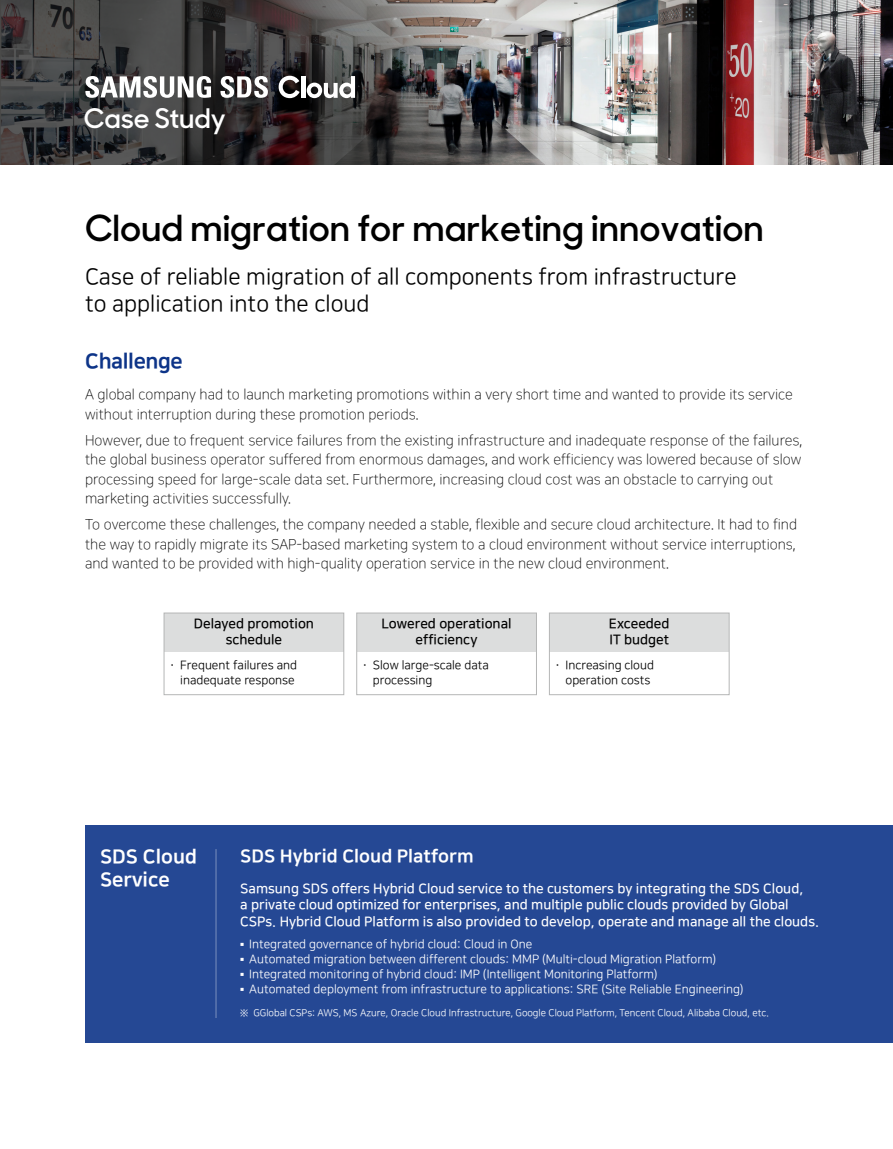
<style>
.page{position:relative;width:893px;height:1149px;background:#fff}
.page>*{position:absolute;margin:0;border:0;box-sizing:border-box;transform-origin:0 0}
.t1{font:600 36px "Sharp Sans No 1";color:#000}
.t2{font:600 27px "Sharp Sans No 1";color:#fff}
.t3{font:22.5px/27px "Nanum Square R";color:#000}
.t4{font:21px "Nanum Square EB";letter-spacing:-.02em;color:#0d3488}
.t5{font:19.5px/23.4px "Nanum Square EB";color:#fff}
.t6{font:18px "Nanum Square EB";color:#fff}
.t7{font:14.25px/19.5px "Nanum Square L";color:#000}
.t8{font:13.5px/16.5px "Nanum Square B";color:#fff}
.t9{font:13.5px/16.5px "Nanum Square B";color:#000;text-align:center}
.t10{font:12px "Nanum Square R";color:#fff}
.t11{font:12px/15px "Nanum Square R";color:#000;text-align:right}
.t12{font:9.75px "Nanum Square R";color:#fff}
.s1{font-family:"Nanum Square B"}
</style>
<div class="page">
<img style="left:0;top:0;width:893px;height:164px">
<div style="left:164px;top:613px;width:180px;height:38px;background:#dcdddd"></div>
<div style="left:164px;top:612px;width:180px;height:82px;border:1px solid #b5b6b6"></div>
<div style="left:357px;top:613px;width:179px;height:38px;background:#dcdddd"></div>
<div style="left:356px;top:612px;width:181px;height:82px;border:1px solid #b5b6b6"></div>
<div style="left:549px;top:613px;width:180px;height:38px;background:#dcdddd"></div>
<div style="left:549px;top:612px;width:180px;height:82px;border:1px solid #b5b6b6"></div>
<div style="left:85px;top:825px;width:808px;height:217px;background:#254894"></div>
<hr style="left:216px;top:848px;width:1px;height:169px;background:#fff">
<svg style="left:85px;top:76px;width:126px;height:22px"></svg>
<svg style="left:220px;top:76px;width:48px;height:22px"></svg>
<svg style="left:279px;top:76px;width:21px;height:22px"></svg>
<hr style="left:301px;top:76px;width:4px;height:22px;background:#fff">
<svg style="left:307px;top:76px;width:48px;height:22px"></svg>
<h2 class="t2" style="left:84px;top:97px;width:144px">Case Study</h2>
<h1 class="t1" style="left:85px;top:199px;width:680px">Cloud migration for marketing innovation</h1>
<h3 class="t3" style="left:85px;top:264px;width:653px">Case of reliable migration of all components from infrastructure to application into the cloud</h3>
<h3 class="t4" style="left:85px;top:350px;width:99px">Challenge</h3>
<p class="t7" style="left:85px;top:385px;width:709px">A global company had to launch marketing promotions within a very short time and wanted to provide its service without interruption during these promotion periods.</p>
<p class="t7" style="left:85px;top:430px;width:719px">However, due to frequent service failures from the existing infrastructure and inadequate response of the failures, the global business operator suffered from enormous damages, and work efficiency was lowered because of slow processing speed for large-scale data set. Furthermore, increasing cloud cost was an obstacle to carrying out marketing activities successfully.</p>
<p class="t7" style="left:85px;top:515px;width:714px;text-align:justify">To overcome these challenges, the company needed a stable, flexible and secure cloud architecture. It had to find the way to rapidly migrate its SAP-based marketing system to a cloud environment without service interruptions, and wanted to be provided with high-quality operation service in the new cloud environment.</p>
<p class="t9" style="left:194px;top:615px;width:122px">Delayed promotion schedule</p>
<p class="t9" style="left:382px;top:615px;width:131px">Lowered operational efficiency</p>
<p class="t9" style="left:609px;top:615px;width:62px;text-align:left">Exceeded<br>IT budget</p>
<p class="t11" style="left:373px;top:657px;width:117px;text-align:left;text-indent:-14px"><span class="s1">ㆍ</span> Slow large-scale data processing</p>
<p class="t11" style="left:167px;top:657px;width:132px"><span class="s1">ㆍ</span> Frequent failures and inadequate response</p>
<p class="t11" style="left:552px;top:657px;width:103px"><span class="s1">ㆍ</span> Increasing cloud operation costs</p>
<h3 class="t5" style="left:100px;top:845px;width:98px">SDS Cloud<br>Service</h3>
<p class="t6" style="left:240px;top:845px;width:235px">SDS Hybrid Cloud Platform</p>
<p class="t8" style="left:240px;top:880px;width:580px">Samsung SDS offers Hybrid Cloud service to the customers by integrating the SDS Cloud,<br>a private cloud optimized for enterprises, and multiple public clouds provided by Global<br>CSPs. Hybrid Cloud Platform is also provided to develop, operate and manage all the clouds.</p>
<p class="t10" style="left:240px;top:937px;width:294px"><sup>■</sup> Integrated governance of hybrid cloud: Cloud in One</p>
<p class="t10" style="left:240px;top:952px;width:478px"><sup>■</sup> Automated migration between different clouds: MMP (Multi-cloud Migration Platform)</p>
<p class="t10" style="left:240px;top:967px;width:419px"><sup>■</sup> Integrated monitoring of hybrid cloud: IMP (Intelligent Monitoring Platform)</p>
<p class="t10" style="left:240px;top:982px;width:505px"><sup>■</sup> Automated deployment from infrastructure to applications: SRE (Site Reliable Engineering)</p>
<p class="t12" style="left:240px;top:1007px;width:530px">※ GGlobal CSPs: AWS, MS Azure, Oracle Cloud Infrastructure, Google Cloud Platform, Tencent Cloud, Alibaba Cloud, etc.</p>
</div>
